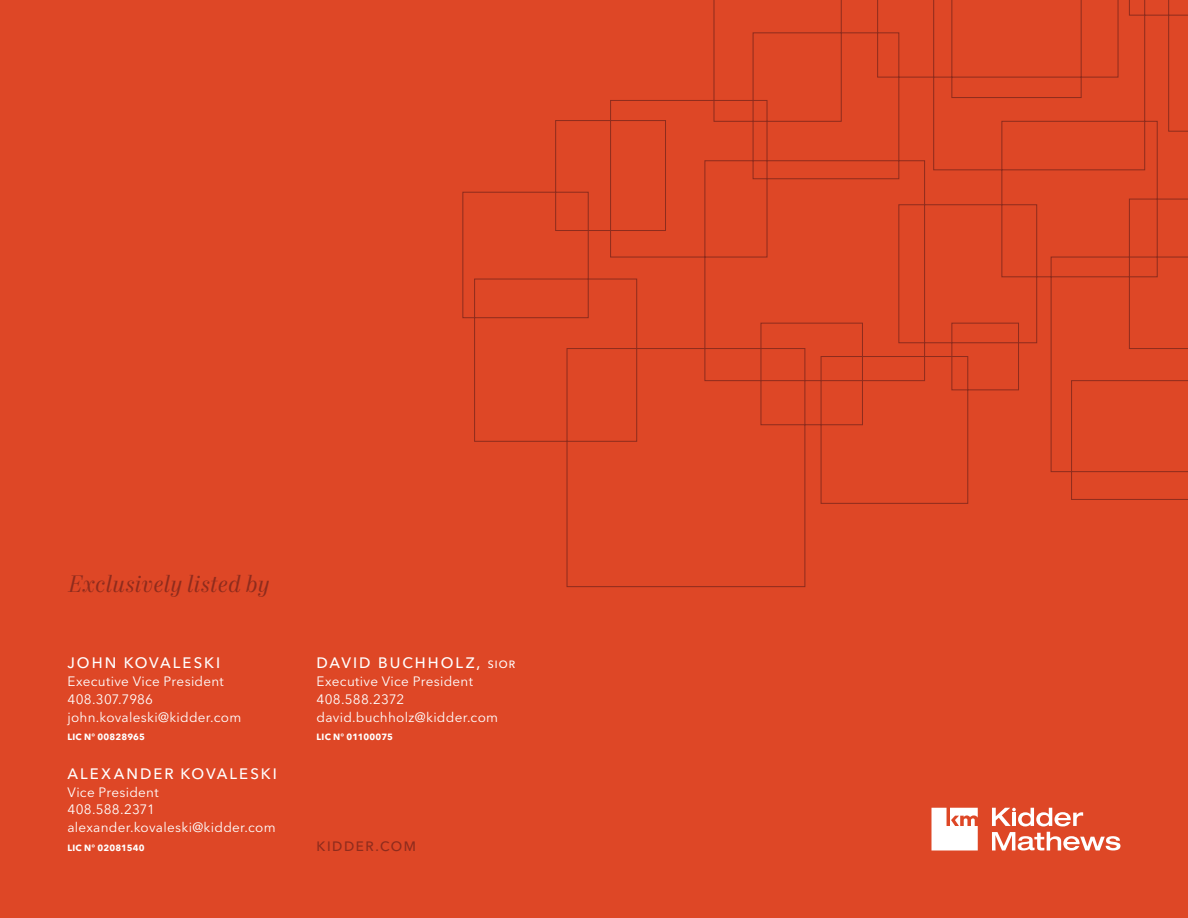
<style>
.page{position:relative;width:1188px;height:918px;background:#de4726}
.page>*{position:absolute;margin:0;border:0;box-sizing:border-box;transform-origin:0 0}
.t1{font:italic 24px "Mort Modern 08";letter-spacing:.01em;color:#8e2c1d}
.t2{font:500 15px "Avenir Next LT Pro";letter-spacing:.135em;color:#fff}
.t3{font:13.5px/18px "Avenir Next LT Pro";letter-spacing:.02em;color:#fff}
.t4{font:500 13.5px "Avenir Next LT Pro";letter-spacing:.11em;color:#8e2c1d}
.t5{font:700 9px "Avenir Next LT Pro";letter-spacing:.02em;color:#fff}
.s1{font-size:10.5px}
</style>
<div class="page">
<svg style="left:462px;top:0;width:726px;height:587px"></svg>
<svg style="left:992px;top:832px;width:128px;height:18px"></svg>
<svg style="left:992px;top:808px;width:91px;height:18px"></svg>
<svg style="left:932px;top:808px;width:46px;height:43px;background:#fae6e2"></svg>
<h1 class="t1" style="left:68px;top:569px;width:204px">Exclusively listed by</h1>
<p class="t2" style="left:68px;top:654px;width:154px">JOHN KOVALESKI</p>
<p class="t3" style="left:68px;top:672px;width:175px">Executive Vice President<br>408.307.7986 john.kovaleski@kidder.com</p>
<p class="t5" style="left:68px;top:731px;width:79px">LIC N° 00828965</p>
<p class="t2" style="left:68px;top:764px;width:211px">ALEXANDER KOVALESKI</p>
<p class="t3" style="left:68px;top:783px;width:210px">Vice President<br>408.588.2371 alexander.kovaleski@kidder.com</p>
<p class="t5" style="left:68px;top:842px;width:79px">LIC N° 02081540</p>
<p class="t2" style="left:317px;top:654px;width:200px">DAVID BUCHHOLZ, <span class="s1">SIOR</span></p>
<p class="t3" style="left:317px;top:672px;width:183px">Executive Vice President<br>408.588.2372 david.buchholz@kidder.com</p>
<p class="t5" style="left:317px;top:732px;width:78px">LIC N° 01100075</p>
<p class="t4" style="left:317px;top:838px;width:101px">KIDDER.COM</p>
</div>
